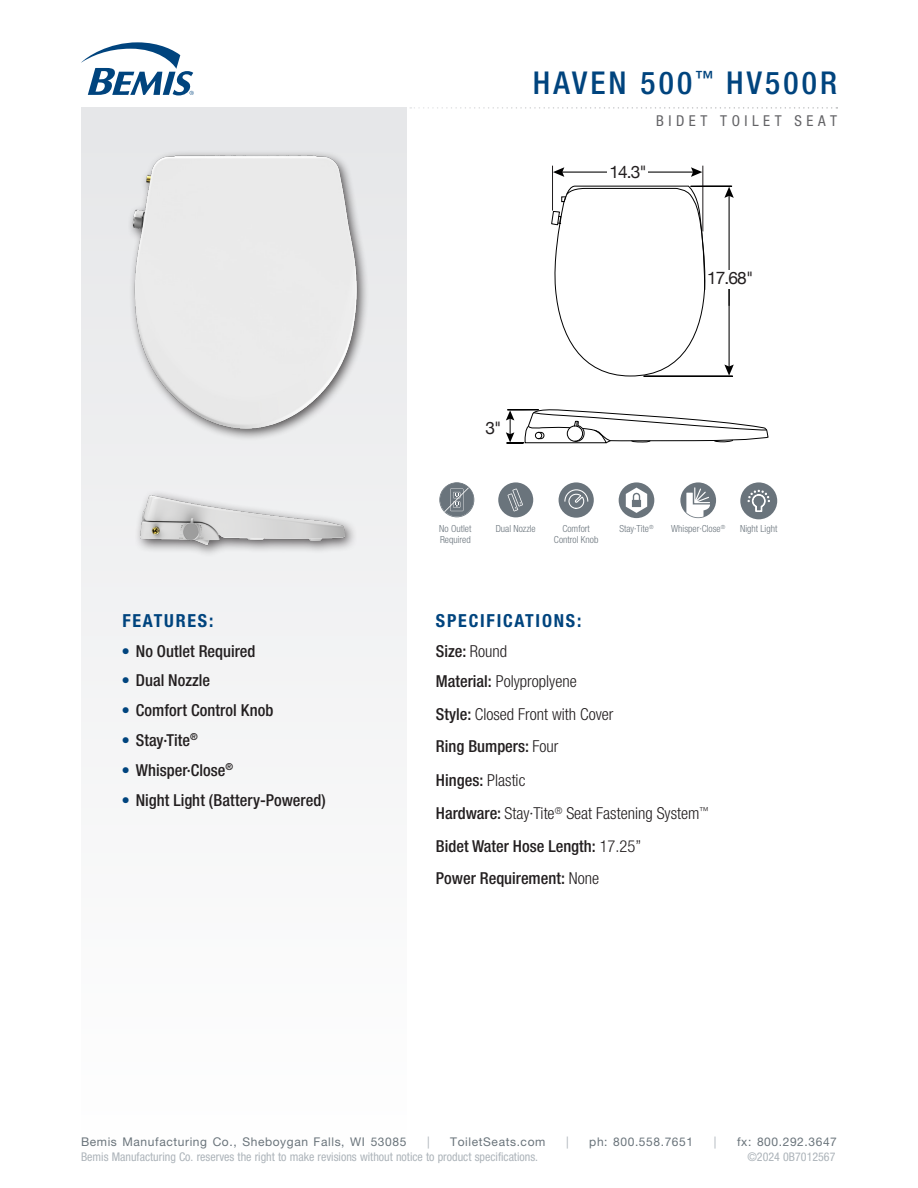
<style>
.page{position:relative;width:918px;height:1188px;background:#fff}
.page>*{position:absolute;margin:0;border:0;box-sizing:border-box;transform-origin:0 0}
.t1{font:500 condensed 31.5px "Helvetica Neue LT Std";letter-spacing:.1em;color:#00447e}
.Bullets{font:700 condensed 18px "Helvetica Neue LT Std";letter-spacing:.1em;color:#00447e}
.t2{font:17.25px "Helvetica Neue";color:#231f20}
.Bullets-2{font:500 condensed 16.5px "Helvetica Neue LT Std";color:#231f20}
.t3{font:300 condensed 16.5px "Helvetica Neue LT Std";color:#231f20}
.t4{font:condensed 15px "Helvetica Neue LT Std";letter-spacing:.3em;color:#636366}
.t5{font:condensed 12px "Helvetica Neue LT Std";color:#adb4ba}
.t6{font:12px "Helvetica Neue LT Std";letter-spacing:.05em;color:#6a747b}
.t7{font:12px "Helvetica Neue LT Std";color:#adb4ba}
.Features{font:300 condensed 9.75px/10.5px "Helvetica Neue LT Std";color:#6a747c}
.s1{font-weight:300}
.s2{font-weight:500}
</style>
<div class="page">
<div style="left:81px;top:107px;width:326px;height:1045px;background:linear-gradient(to bottom,#e5e6e8,#fefefe)"></div>
<svg style="left:81px;top:42px;width:113px;height:53px"></svg>
<svg style="left:410px;top:107px;width:427px;height:2px"></svg>
<hr style="left:552px;top:166px;width:1px;height:45px;background:#231f20">
<hr style="left:702px;top:166px;width:1px;height:65px;background:#231f20">
<hr style="left:561px;top:172px;width:134px;height:1px;background:#000">
<svg style="left:553px;top:167px;width:11px;height:10px"></svg>
<svg style="left:691px;top:167px;width:11px;height:10px"></svg>
<div style="left:608px;top:163px;width:40px;height:22px;background:#fff"></div>
<svg style="left:551px;top:185px;width:183px;height:192px"></svg>
<svg style="left:506px;top:409px;width:263px;height:35px"></svg>
<div style="left:127px;top:150px;width:242px;height:291px;background:#231f20;opacity:.75"></div>
<img style="left:108px;top:155px;width:274px;height:274px">
<div style="left:134px;top:489px;width:224px;height:70px;background:#231f20;opacity:.75"></div>
<img style="left:140px;top:424px;width:205px;height:205px">
<div style="left:498px;top:482px;width:35px;height:35px;background:#6a747c;border-radius:50%"></div>
<svg style="left:508px;top:488px;width:15px;height:23px"></svg>
<div style="left:559px;top:482px;width:35px;height:36px;background:#6a747c;border-radius:50%"></div>
<svg style="left:564px;top:489px;width:25px;height:20px"></svg>
<svg style="left:619px;top:482px;width:35px;height:36px"></svg>
<svg style="left:680px;top:482px;width:36px;height:36px"></svg>
<div style="left:740px;top:482px;width:37px;height:37px;background:#6a747c;border-radius:50%"></div>
<svg style="left:748px;top:482px;width:22px;height:30px"></svg>
<svg style="left:439px;top:482px;width:35px;height:35px"></svg>
<p class="t1" style="left:533px;top:64px;width:306px">HAVEN 500<sup>™</sup> HV500R</p>
<p class="t2" style="left:485px;top:415px;width:18px">3"</p>
<p class="t4" style="left:656px;top:112px;width:182px">BIDET TOILET SEAT</p>
<p class="t2" style="left:609px;top:160px;width:39px">14.3"</p>
<p class="t2" style="left:707px;top:266px;width:48px">17.68"</p>
<p class="Bullets" style="left:122px;top:609px;width:93px">FEATURES:</p>
<p class="Bullets-2" style="left:122px;top:641px;width:135px"><sup>●</sup> No Outlet Required</p>
<p class="Bullets-2" style="left:122px;top:671px;width:89px"><sup>●</sup> Dual Nozzle</p>
<p class="Bullets-2" style="left:122px;top:700px;width:152px"><sup>●</sup> Comfort Control Knob</p>
<p class="Bullets-2" style="left:122px;top:730px;width:77px"><sup>●</sup> Stay·Tite<sup>®</sup></p>
<p class="Bullets-2" style="left:122px;top:760px;width:112px"><sup>●</sup> Whisper·Close<sup>®</sup></p>
<p class="Bullets-2" style="left:122px;top:790px;width:205px"><sup>●</sup> Night Light (Battery-Powered)</p>
<p class="Features" style="left:439px;top:523px;width:34px">No Outlet<br>Required</p>
<p class="Features" style="left:496px;top:523px;width:42px">Dual Nozzle</p>
<p class="Features" style="left:554px;top:523px;width:46px;text-align:center">Comfort<br>Control Knob</p>
<p class="Features" style="left:619px;top:523px;width:36px">Stay·Tite<sup>®</sup></p>
<p class="Features" style="left:671px;top:523px;width:55px">Whisper·Close<sup>®</sup></p>
<p class="Features" style="left:740px;top:523px;width:39px">Night Light</p>
<p class="Bullets" style="left:436px;top:609px;width:147px">SPECIFICATIONS:</p>
<p class="Bullets-2" style="left:436px;top:641px;width:73px">Size: <span class="s1">Round</span></p>
<p class="t3" style="left:436px;top:672px;width:142px"><span class="s2">Material:</span> Polyproplyene</p>
<p class="t3" style="left:436px;top:704px;width:179px"><span class="s2">Style:</span> Closed Front with Cover</p>
<p class="Bullets-2" style="left:436px;top:736px;width:124px">Ring Bumpers: <span class="s1">Four</span></p>
<p class="Bullets-2" style="left:436px;top:770px;width:91px">Hinges: <span class="s1">Plastic</span></p>
<p class="t3" style="left:436px;top:804px;width:275px"><span class="s2">Hardware:</span> Stay·Tite<sup>®</sup> Seat Fastening System<sup>™</sup></p>
<p class="Bullets-2" style="left:436px;top:836px;width:207px">Bidet Water Hose Length: <span class="s1">17.25”</span></p>
<p class="Bullets-2" style="left:436px;top:869px;width:165px">Power Requirement: <span class="s1">None</span></p>
<p class="t6" style="left:81px;top:1134px;width:327px">Bemis Manufacturing Co., Sheboygan Falls, WI 53085</p>
<p class="t7" style="left:427px;top:1134px;width:4px">|</p>
<p class="t6" style="left:450px;top:1134px;width:97px">ToiletSeats.com</p>
<p class="t7" style="left:566px;top:1134px;width:4px">|</p>
<p class="t6" style="left:589px;top:1134px;width:105px">ph: 800.558.7651</p>
<p class="t7" style="left:714px;top:1134px;width:4px">|</p>
<p class="t6" style="left:737px;top:1134px;width:101px">fx: 800.292.3647</p>
<p class="t5" style="left:81px;top:1149px;width:459px">Bemis Manufacturing Co. reserves the right to make revisions without notice to product specifications.</p>
<p class="t5" style="left:747px;top:1149px;width:90px">©2024 0B7012567</p>
</div>
